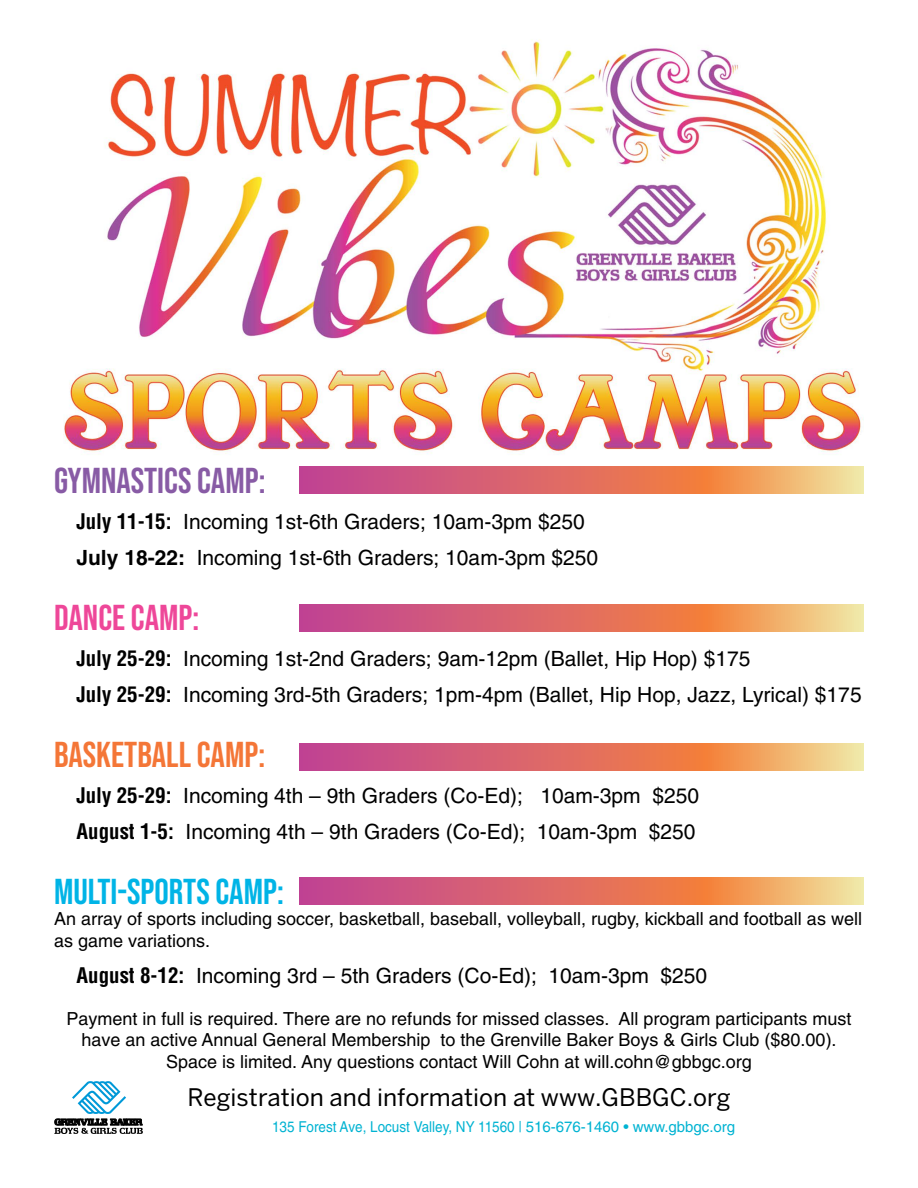
<style>
.page{position:relative;width:918px;height:1188px;background:#fff}
.page>*{position:absolute;margin:0;border:0;box-sizing:border-box;transform-origin:0 0}
.t1{font:36px "Bebas Neue";color:#00b4e6}
.t2{font:36px "Bebas Neue";color:#885ba5}
.t3{font:36px "Bebas Neue";color:#f47637}
.t4{font:36px "Bebas Neue";color:#ee4799}
.t5{font:24px "Benton Sans";color:#000}
.t6{font:21px/36px "Helvetica";color:#000}
.t7{font:18px/21.6px "Helvetica";color:#000}
.t8{font:15px "Helvetica";color:#00b3d2;scale:.9 1}
.s1{font-weight:700;font-stretch:condensed}
.s2{font-weight:700}
</style>
<div class="page">
<img style="left:63px;top:39px;width:801px;height:415px">
<svg style="left:299px;top:466px;width:565px;height:27px;background:#df796e"></svg>
<svg style="left:299px;top:605px;width:565px;height:27px;background:#df796e"></svg>
<svg style="left:299px;top:743px;width:565px;height:27px;background:#df796e"></svg>
<svg style="left:55px;top:1081px;width:88px;height:53px"></svg>
<svg style="left:299px;top:877px;width:565px;height:27px;background:#df796e"></svg>
<h1 class="t2" style="left:54px;top:460px;width:213px">GYMNASTICS CAMP:</h1>
<p class="t6" style="left:76px;top:504px;width:523px"><span class="s1">July 11-15:</span> Incoming 1st-6th Graders; 10am-3pm $250<br><span class="s2">July 18-22:</span> Incoming 1st-6th Graders; 10am-3pm $250</p>
<h1 class="t4" style="left:54px;top:597px;width:147px">DANCE CAMP:</h1>
<p class="t6" style="left:76px;top:641px;width:787px"><span class="s1">July 25-29:</span> Incoming 1st-2nd Graders; 9am-12pm (Ballet, Hip Hop) $175<br><span class="s1">July 25-29:</span> Incoming 3rd-5th Graders; 1pm-4pm (Ballet, Hip Hop, Jazz, Lyrical) $175</p>
<h1 class="t3" style="left:54px;top:734px;width:213px">BASKETBALL CAMP:</h1>
<p class="t6" style="left:76px;top:778px;width:624px"><span class="s1">July 25-29:</span> Incoming 4th – 9th Graders (Co-Ed); 10am-3pm $250<br><span class="s1">August 1-5:</span> Incoming 4th – 9th Graders (Co-Ed); 10am-3pm $250</p>
<h1 class="t1" style="left:54px;top:871px;width:231px">MULTI-SPORTS CAMP:</h1>
<p class="t7" style="left:54px;top:908px;width:810px">An array of sports including soccer, basketball, baseball, volleyball, rugby, kickball and football as well as game variations.</p>
<p class="t6" style="left:76px;top:958px;width:632px"><span class="s1">August 8-12:</span> Incoming 3rd – 5th Graders (Co-Ed); 10am-3pm $250</p>
<p class="t7" style="left:67px;top:1008px;width:786px;text-align:center">Payment in full is required. There are no refunds for missed classes. All program participants must have an active Annual General Membership to the Grenville Baker Boys &amp; Girls Club ($80.00).<br>Space is limited. Any questions contact Will Cohn at will.cohn@gbbgc.org</p>
<p class="t5" style="left:187px;top:1083px;width:545px">Registration and information at www.GBBGC.org</p>
<p class="t8" style="left:272px;top:1118px;width:516px">135 Forest Ave, Locust Valley, NY 11560 | 516-676-1460 • www.gbbgc.org</p>
</div>
